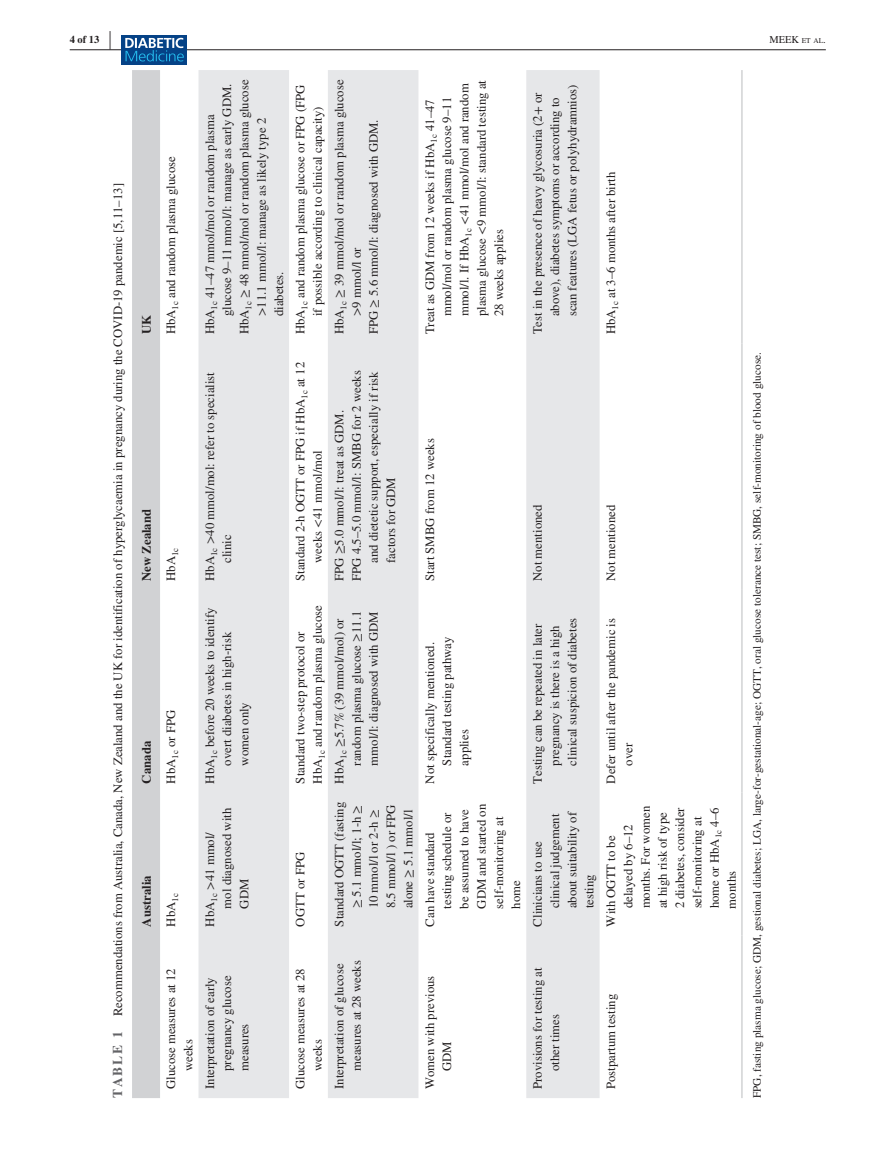
<style>
.page{position:relative;width:893px;height:1174px;background:#fff}
.page>*{position:absolute;margin:0;border:0;box-sizing:border-box;transform-origin:0 0}
.t1{font:700 25.95px "STIX";color:#231f20;scale:.36 1}
.t2{font:12.75px/17.2px "STIX";color:#231f20}
.t3{font:700 12.75px "STIX";color:#231f20}
.t4{font:11.25px "STIX";color:#231f20}
.t5{font:10.5px "STIX";color:#231f20}
.t6{font:700 10.5px "STIX";color:#231f20}
.s1{font-size:7.35px}
.s2{font-weight:700;font-size:13.5px;color:#636366}
</style>
<div class="page">
<hr style="left:70px;top:49px;width:756px;height:1px;background:#231f20">
<div style="left:121px;top:35px;width:66px;height:30px;background:#054286"></div>
<svg style="left:125px;top:38px;width:59px;height:23px"></svg>
<div style="left:132px;top:70px;width:28px;height:1028px;background:#d1d2d4"></div>
<svg style="left:198px;top:70px;width:402px;height:1028px;fill:#e6e7e9"></svg>
<hr style="left:741px;top:935px;width:2px;height:163px;background:#d1d2d4">
<hr style="left:741px;top:792px;width:2px;height:143px;background:#d1d2d4">
<hr style="left:741px;top:590px;width:2px;height:202px;background:#d1d2d4">
<hr style="left:741px;top:343px;width:2px;height:247px;background:#d1d2d4">
<hr style="left:741px;top:70px;width:2px;height:273px;background:#d1d2d4">
<p class="t6" style="left:70px;top:33px;width:31px">4 of 13</p>
<h1 class="t1" style="left:109px;top:24px;width:7px">|</h1>
<p class="t5" style="left:769px;top:32px;width:58px">MEEK <span class="s1">et al</span>.</p>
<p class="t2" style="left:110px;top:1098px;width:916px;rotate:-90deg"><span class="s2">TABLE 1</span> Recommendations from Australia, Canada, New Zealand and the UK for identification of hyperglycaemia in pregnancy during the COVID-19 pandemic [5,11–13]</p>
<p class="t3" style="left:139px;top:334px;width:21px;rotate:-90deg">UK</p>
<p class="t3" style="left:139px;top:581px;width:73px;rotate:-90deg">New Zealand</p>
<p class="t3" style="left:139px;top:783px;width:44px;rotate:-90deg">Canada</p>
<p class="t3" style="left:139px;top:926px;width:52px;rotate:-90deg">Australia</p>
<p class="t2" style="left:163px;top:334px;width:180px;rotate:-90deg">HbA<sub>1c</sub> and random plasma glucose</p>
<p class="t2" style="left:163px;top:581px;width:35px;rotate:-90deg">HbA<sub>1c</sub></p>
<p class="t2" style="left:163px;top:783px;width:75px;rotate:-90deg">HbA<sub>1c</sub> or FPG</p>
<p class="t2" style="left:163px;top:926px;width:35px;rotate:-90deg">HbA<sub>1c</sub></p>
<p class="t2" style="left:219px;top:316px;width:234px;rotate:-90deg">glucose 9–11 mmol/l: manage as early GDM.</p>
<p class="t2" style="left:237px;top:334px;width:256px;rotate:-90deg">HbA<sub>1c</sub> ≥ 48 mmol/mol or random plasma glucose</p>
<p class="t2" style="left:202px;top:334px;width:221px;rotate:-90deg">HbA<sub>1c</sub> 41–47 mmol/mol or random plasma</p>
<p class="t2" style="left:254px;top:316px;width:200px;rotate:-90deg">&gt;11.1 mmol/l: manage as likely type 2</p>
<p class="t2" style="left:271px;top:316px;width:46px;rotate:-90deg">diabetes.</p>
<p class="t2" style="left:202px;top:563px;width:192px;text-indent:-18px;rotate:-90deg">HbA<sub>1c</sub> &gt;40 mmol/mol: refer to specialist clinic</p>
<p class="t2" style="left:202px;top:765px;width:159px;text-indent:-18px;rotate:-90deg">HbA<sub>1c</sub> before 20 weeks to identify overt diabetes in high-risk women only</p>
<p class="t2" style="left:202px;top:908px;width:102px;text-indent:-18px;rotate:-90deg">HbA<sub>1c</sub> &gt;41 mmol/<br>mol diagnosed with<br>GDM</p>
<p class="t2" style="left:293px;top:334px;width:251px;text-align:center;rotate:-90deg">HbA<sub>1c</sub> and random plasma glucose or FPG (FPG if possible according to clinical capacity)</p>
<p class="t2" style="left:331px;top:334px;width:256px;rotate:-90deg">HbA<sub>1c</sub> ≥ 39 mmol/mol or random plasma glucose</p>
<p class="t2" style="left:349px;top:316px;width:70px;rotate:-90deg">&gt;9 mmol/l or</p>
<p class="t2" style="left:366px;top:334px;width:216px;rotate:-90deg">FPG ≥ 5.6 mmol/l: diagnosed with GDM.</p>
<p class="t2" style="left:293px;top:563px;width:202px;text-indent:-18px;rotate:-90deg">Standard 2-h OGTT or FPG if HbA<sub>1c</sub> at 12 weeks &lt;41 mmol/mol</p>
<p class="t2" style="left:349px;top:581px;width:212px;rotate:-90deg">FPG 4.5–5.0 mmol/l: SMBG for 2 weeks</p>
<p class="t2" style="left:366px;top:563px;width:193px;rotate:-90deg">and dietetic support, especially if risk</p>
<p class="t2" style="left:331px;top:581px;width:172px;rotate:-90deg">FPG ≥5.0 mmol/l: treat as GDM.</p>
<p class="t2" style="left:383px;top:563px;width:87px;rotate:-90deg">factors for GDM</p>
<p class="t2" style="left:293px;top:783px;width:180px;rotate:-90deg">Standard two-step protocol or<br>HbA<sub>1c</sub> and random plasma glucose</p>
<p class="t2" style="left:293px;top:926px;width:76px;rotate:-90deg">OGTT or FPG</p>
<p class="t2" style="left:331px;top:765px;width:156px;text-indent:-18px;rotate:-90deg">HbA<sub>1c</sub> ≥5.7% (39 mmol/mol) or random plasma glucose ≥11.1 mmol/l: diagnosed with GDM</p>
<p class="t2" style="left:331px;top:908px;width:108px;text-indent:-18px;rotate:-90deg">Standard OGTT (fasting ≥ 5.1 mmol/l; 1-h ≥<br>10 mmol/l or 2-h ≥<br>8.5 mmol/l ) or FPG alone ≥ 5.1 mmol/l</p>
<p class="t2" style="left:422px;top:316px;width:238px;text-indent:-18px;rotate:-90deg">Treat as GDM from 12 weeks if HbA<sub>1c</sub> 41–47 mmol/mol or random plasma glucose 9–11 mmol/l. If HbA<sub>1c</sub> &lt;41 mmol/mol and random plasma glucose &lt;9 mmol/l: standard testing at 28 weeks applies</p>
<p class="t2" style="left:422px;top:581px;width:144px;rotate:-90deg">Start SMBG from 12 weeks</p>
<p class="t2" style="left:422px;top:765px;width:130px;text-indent:-18px;rotate:-90deg">Not specifically mentioned.<br>Standard testing pathway applies</p>
<p class="t2" style="left:422px;top:908px;width:106px;text-indent:-18px;rotate:-90deg">Can have standard testing schedule or be assumed to have<br>GDM and started on self-monitoring at home</p>
<p class="t2" style="left:530px;top:316px;width:233px;text-indent:-18px;rotate:-90deg">Test in the presence of heavy glycosuria (2+ or above), diabetes symptoms or according to scan features (LGA fetus or polyhydramnios)</p>
<p class="t2" style="left:603px;top:334px;width:164px;rotate:-90deg">HbA<sub>1c</sub> at 3–6 months after birth</p>
<p class="t2" style="left:530px;top:581px;width:78px;rotate:-90deg">Not mentioned</p>
<p class="t2" style="left:603px;top:581px;width:78px;rotate:-90deg">Not mentioned</p>
<p class="t2" style="left:530px;top:765px;width:149px;text-indent:-18px;rotate:-90deg">Testing can be repeated in later pregnancy is there is a high clinical suspicion of diabetes</p>
<p class="t2" style="left:530px;top:908px;width:98px;text-indent:-18px;rotate:-90deg">Clinicians to use clinical judgement about suitability of testing</p>
<p class="t2" style="left:603px;top:765px;width:149px;text-indent:-18px;rotate:-90deg">Defer until after the pandemic is over</p>
<p class="t2" style="left:603px;top:908px;width:104px;text-indent:-18px;rotate:-90deg">With OGTT to be delayed by 6–12 months. For women at high risk of type<br>2 diabetes, consider self-monitoring at home or HbA<sub>1c</sub> 4–6 months</p>
<p class="t2" style="left:163px;top:1071px;width:104px;text-indent:-18px;rotate:-90deg">Glucose measures at 12 weeks</p>
<p class="t2" style="left:202px;top:1071px;width:97px;text-align:justify;text-indent:-18px;rotate:-90deg">Interpretation of early pregnancy glucose measures</p>
<p class="t2" style="left:293px;top:1071px;width:104px;text-indent:-18px;rotate:-90deg">Glucose measures at 28 weeks</p>
<p class="t2" style="left:331px;top:1089px;width:130px;text-align:right;rotate:-90deg">Interpretation of glucose measures at 28 weeks</p>
<p class="t2" style="left:422px;top:1071px;width:97px;text-indent:-18px;rotate:-90deg">Women with previous<br>GDM</p>
<p class="t2" style="left:530px;top:1071px;width:105px;text-indent:-18px;rotate:-90deg">Provisions for testing at other times</p>
<p class="t2" style="left:603px;top:1089px;width:97px;rotate:-90deg">Postpartum testing</p>
<p class="t4" style="left:749px;top:1098px;width:747px;rotate:-90deg">FPG, fasting plasma glucose; GDM, gestional diabetes; LGA, large-for-gestational-age; OGTT, oral glucose tolerance test; SMBG, self-monitoring of blood glucose.</p>
</div>
